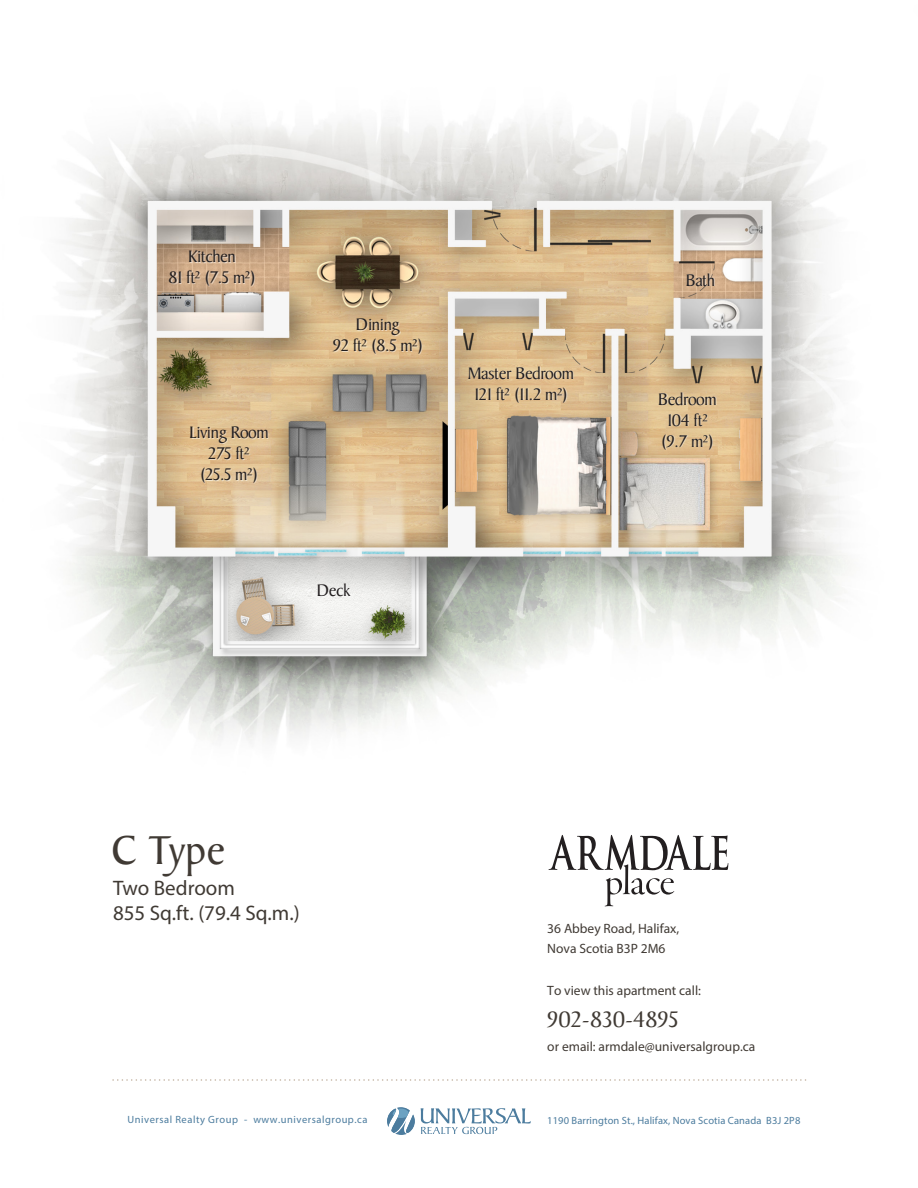
<style>
.page{position:relative;width:918px;height:1188px;background:#fff}
.page>*{position:absolute;margin:0;border:0;box-sizing:border-box;transform-origin:0 0}
.t1{font:43.5px "Baker Signet";color:#403a34}
.t2{font:24px "Baker Signet";color:#403a34}
.t3{font:21px/25.2px "Myriad Pro";color:#403a34}
.t4{font:18px/21px "Baker Signet";letter-spacing:-.025em;color:#231f20;text-align:center}
.t5{font:13.5px/19.5px "Myriad Pro";color:#403a34}
.t6{font:10.5px "Myriad Pro";letter-spacing:.01em;color:#4c7c9e}
.t7{font:10.5px "Myriad Pro";letter-spacing:.05em;color:#4c7c9e}
</style>
<div class="page">
<img style="left:61px;top:116px;width:789px;height:1019px">
<svg style="left:549px;top:835px;width:179px;height:71px"></svg>
<svg style="left:421px;top:1108px;width:110px;height:26px"></svg>
<svg style="left:387px;top:1107px;width:28px;height:28px"></svg>
<svg style="left:113px;top:1079px;width:695px;height:2px"></svg>
<p class="t4" style="left:168px;top:247px;width:89px">Kitchen<br>81 ft² (7.5 m²)</p>
<p class="t4" style="left:189px;top:422px;width:81px">Living Room<br>275 ft²<br>(25.5 m²)</p>
<p class="t4" style="left:333px;top:315px;width:92px">Dining<br>92 ft² (8.5 m²)</p>
<p class="t4" style="left:468px;top:363px;width:108px">Master Bedroom<br>121 ft² (11.2 m²)</p>
<p class="t4" style="left:317px;top:581px;width:35px">Deck</p>
<p class="t4" style="left:686px;top:270px;width:31px">Bath</p>
<p class="t4" style="left:658px;top:389px;width:60px">Bedroom<br>104 ft² (9.7 m²)</p>
<h1 class="t1" style="left:112px;top:826px;width:115px">C Type</h1>
<p class="t3" style="left:113px;top:875px;width:188px">Two Bedroom<br>855 Sq.ft. (79.4 Sq.m.)</p>
<p class="t5" style="left:547px;top:919px;width:133px">36 Abbey Road, Halifax,<br>Nova Scotia B3P 2M6</p>
<p class="t5" style="left:547px;top:980px;width:155px">To view this apartment call:</p>
<h2 class="t2" style="left:547px;top:1006px;width:133px">902-830-4895</h2>
<p class="t5" style="left:547px;top:1037px;width:210px">or email: armdale@universalgroup.ca</p>
<p class="t7" style="left:127px;top:1113px;width:242px">Universal Realty Group - www.universalgroup.ca</p>
<p class="t6" style="left:547px;top:1114px;width:255px">1190 Barrington St., Halifax, Nova Scotia Canada B3J 2P8</p>
</div>
